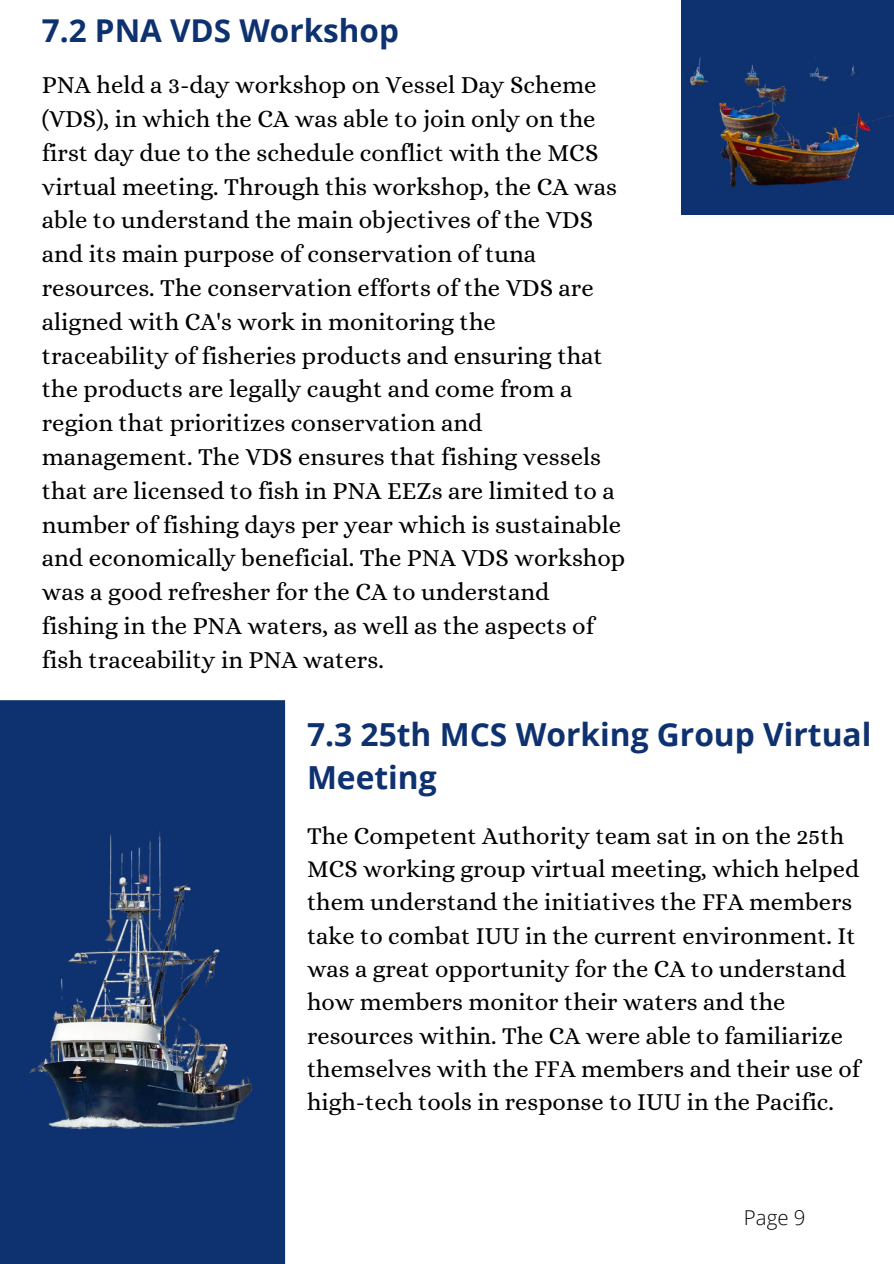
<style>
.page{position:relative;width:894px;height:1264px;background:#fff}
.page>*{position:absolute;margin:0;border:0;box-sizing:border-box;transform-origin:0 0}
.t1{font:700 31.8px/43.7px "Open Sans";color:#0e316f}
.t2{font:700 31.5px "Open Sans";color:#0e316f}
.t3{font:24.6px/33.8px "Alice";color:#000}
.t4{font:24.45px/33.3px "Alice";color:#000}
.t5{font:300 20.4px "Open Sans";color:#000}
</style>
<div class="page">
<div style="left:0;top:700px;width:285px;height:563px;background:#0e316f"></div>
<img style="left:0;top:747px;width:266px;height:476px">
<img style="left:681px;top:0;width:212px;height:213px">
<p class="t2" style="left:42px;top:9px;width:358px">7.2 PNA VDS Workshop</p>
<p class="t3" style="left:42px;top:68px;width:585px">PNA held a 3-day workshop on Vessel Day Scheme (VDS), in which the CA was able to join only on the first day due to the schedule conflict with the MCS virtual meeting. Through this workshop, the CA was able to understand the main objectives of the VDS and its main purpose of conservation of tuna resources. The conservation efforts of the VDS are aligned with CA's work in monitoring the traceability of fisheries products and ensuring that the products are legally caught and come from a region that prioritizes conservation and management. The VDS ensures that fishing vessels that are licensed to fish in PNA EEZs are limited to a number of fishing days per year which is sustainable and economically beneficial. The PNA VDS workshop was a good refresher for the CA to understand fishing in the PNA waters, as well as the aspects of fish traceability in PNA waters.</p>
<p class="t1" style="left:307px;top:711px;width:565px">7.3 25th MCS Working Group Virtual<br>Meeting</p>
<p class="t4" style="left:307px;top:819px;width:554px">The Competent Authority team sat in on the 25th MCS working group virtual meeting, which helped them understand the initiatives the FFA members take to combat IUU in the current environment. It was a great opportunity for the CA to understand how members monitor their waters and the resources within. The CA were able to familiarize themselves with the FFA members and their use of high-tech tools in response to IUU in the Pacific.</p>
<p class="t5" style="left:743px;top:1202px;width:63px">Page 9</p>
</div>
